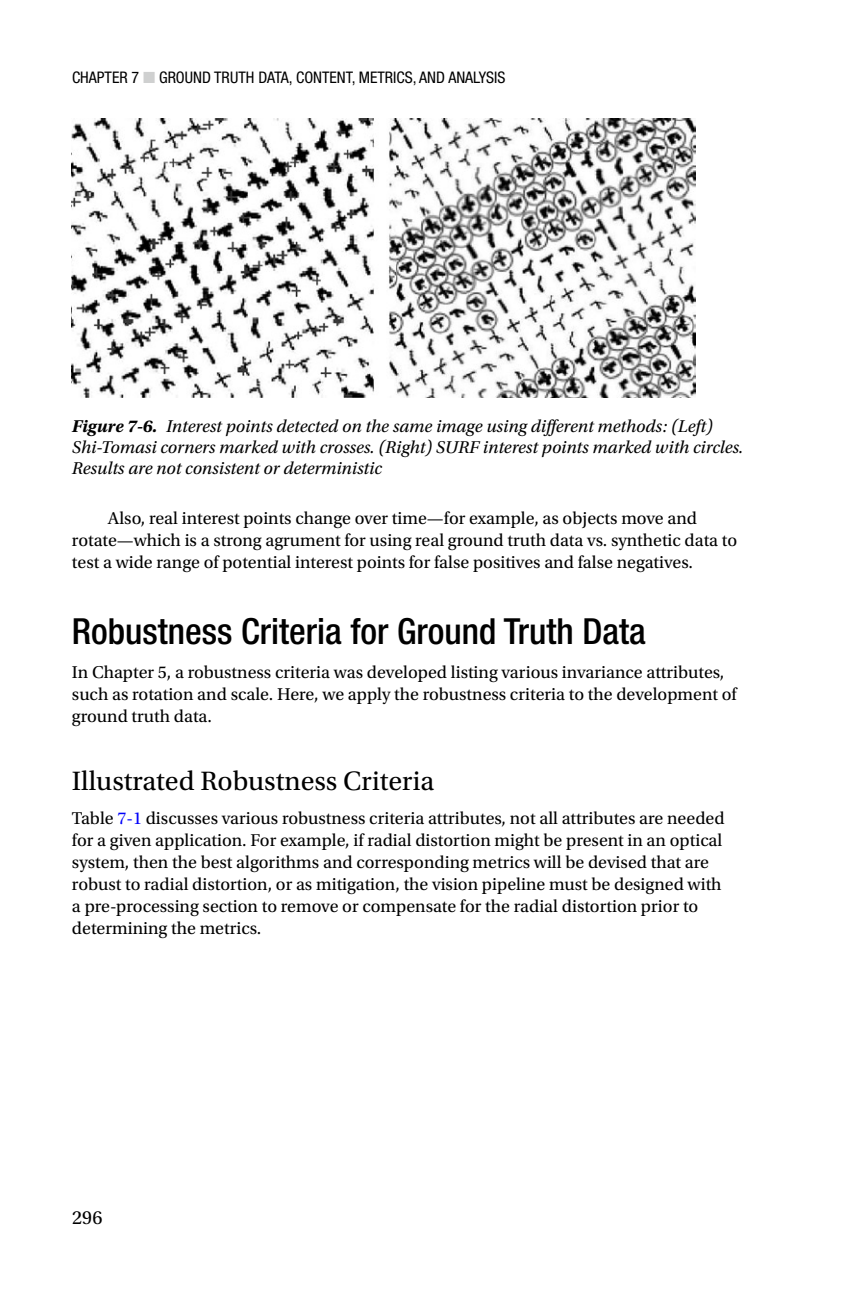
<style>
.page{position:relative;width:864px;height:1296px;background:#fff}
.page>*{position:absolute;margin:0;border:0;box-sizing:border-box;transform-origin:0 0}
.t1{font:500 condensed 36px "Helvetica Neue";color:#000}
.t2{font:28px "Utopia Std";color:#000}
.t3{font:20px "Utopia Std";color:#000}
.t4{font:18px/22px "Utopia Std";color:#000}
.t5{font:italic 18px/21px "Utopia Std";color:#000}
.t6{font:condensed 16px "Helvetica Neue";color:#000}
.s1{color:#cfd0d0}
.s2{font-weight:700}
.s3{color:#0000fa}
</style>
<div class="page">
<img style="left:72px;top:118px;width:624px;height:279px">
<p class="t6" style="left:72px;top:69px;width:435px">CHAPTER 7 <span class="s1">■</span> GROUND TRUTH DATA, CONTENT, METRICS, AND ANALYSIS</p>
<p class="t5" style="left:72px;top:416px;width:673px"><span class="s2">Figure 7-6.</span> Interest points detected on the same image using different methods: (Left)<br>Shi-Tomasi corners marked with crosses. (Right) SURF interest points marked with circles.<br>Results are not consistent or deterministic</p>
<p class="t4" style="left:72px;top:507px;width:667px;text-indent:36px">Also, real interest points change over time—for example, as objects move and rotate—which is a strong agrument for using real ground truth data vs. synthetic data to test a wide range of potential interest points for false positives and false negatives.</p>
<h1 class="t1" style="left:72px;top:609px;width:575px">Robustness Criteria for Ground Truth Data</h1>
<p class="t4" style="left:72px;top:661px;width:666px">In Chapter 5, a robustness criteria was developed listing various invariance attributes, such as rotation and scale. Here, we apply the robustness criteria to the development of ground truth data.</p>
<h2 class="t2" style="left:72px;top:765px;width:364px">Illustrated Robustness Criteria</h2>
<p class="t4" style="left:72px;top:807px;width:654px">Table <span class="s3">7-1</span> discusses various robustness criteria attributes, not all attributes are needed for a given application. For example, if radial distortion might be present in an optical system, then the best algorithms and corresponding metrics will be devised that are robust to radial distortion, or as mitigation, the vision pipeline must be designed with a pre-processing section to remove or compensate for the radial distortion prior to determining the metrics.</p>
<p class="t3" style="left:72px;top:1207px;width:32px">296</p>
</div>
